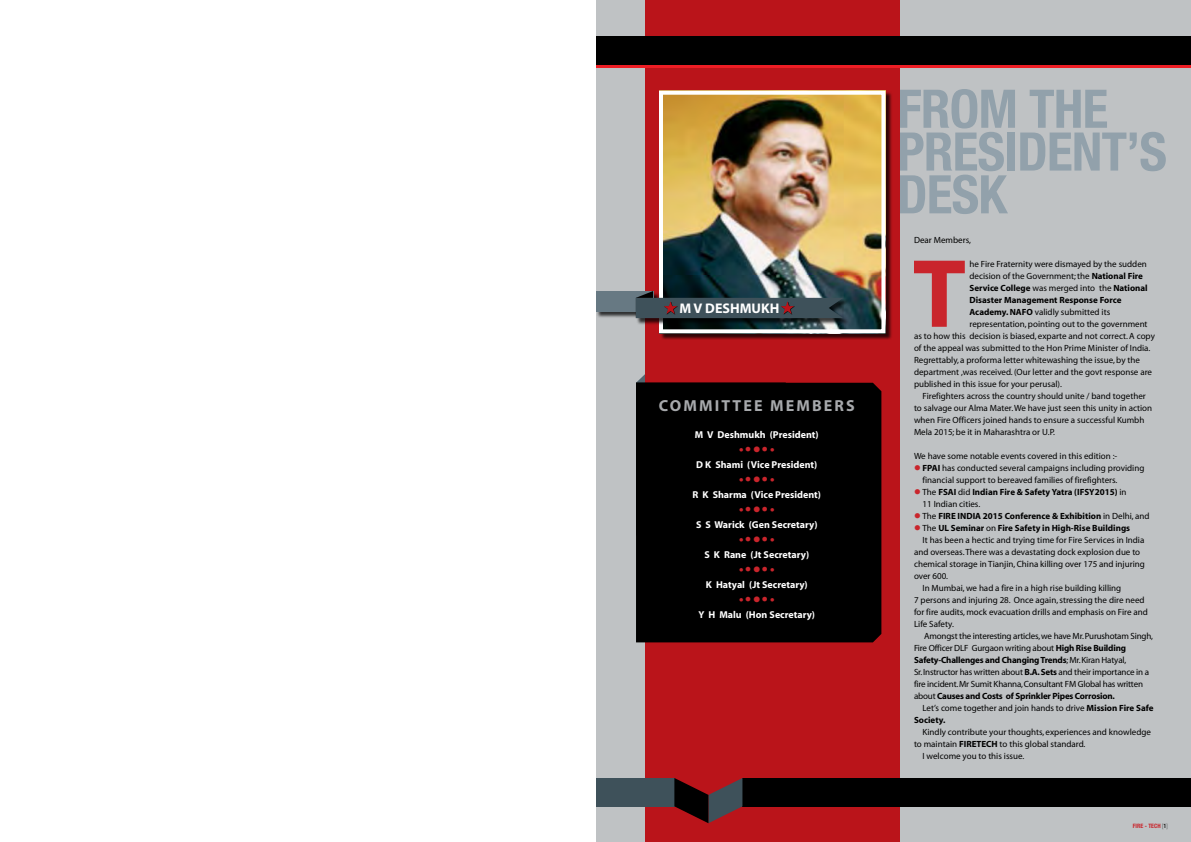
<style>
.page{position:relative;width:1191px;height:842px;background:#fff}
.page>*{position:absolute;margin:0;border:0;box-sizing:border-box;transform-origin:0 0}
.t1{font:700 98px "Myriad";color:#c9252c}
.t2{font:700 condensed 53.2px/42.8px "Helvetica Neue";letter-spacing:-.015em;color:#92a1ab}
.t3{font:700 16px "Myriad";color:#a7a9ac}
.t4{font:700 14px "Myriad";color:#fff}
.t5{font:700 10px "Myriad";color:#fff}
.t6{font:9px/12px "Myriad";color:#000}
.t7{font:700 9px/12px "Myriad";color:#000}
.t8{font:9px "Myriad";letter-spacing:-.02em;color:#000}
.t9{font:700 9px "Myriad";letter-spacing:-.02em;color:#000}
.t10{font:6px "Wingdings";color:#c9252c}
.t11{font:700 condensed 6px "Helvetica Neue";color:#c9252c}
.s1{font-weight:700}
.s2{font-weight:400}
.s3{color:#c9252c}
.s4{font-weight:100;color:#000}
.s5{font-weight:500;color:#000}
</style>
<div class="page">
<div style="left:596px;top:0;width:595px;height:842px;background:#bfc2c4"></div>
<div style="left:645px;top:0;width:255px;height:842px;background:#ba141a"></div>
<div style="left:544px;top:39px;width:647px;height:29px;background:#ed1d24"></div>
<div style="left:544px;top:37px;width:647px;height:28px;background:#000"></div>
<div style="left:742px;top:778px;width:449px;height:28px;background:#000"></div>
<div style="left:595px;top:778px;width:79px;height:28px;background:#3e515a"></div>
<svg style="left:660px;top:778px;width:82px;height:45px"></svg>
<div style="left:660px;top:92px;width:232px;height:248px;background:#000;opacity:.75"></div>
<img style="left:843px;top:96px;width:37px;height:232px">
<div style="left:659px;top:91px;width:226px;height:242px;border:4px solid #fff"></div>
<div style="left:596px;top:292px;width:64px;height:27px;background:#000;opacity:.75"></div>
<div style="left:595px;top:291px;width:58px;height:20px;background:#677983"></div>
<div style="left:637px;top:299px;width:213px;height:26px;background:#000;opacity:.75"></div>
<img style="left:636px;top:82px;width:207px;height:684px">
<div style="left:636px;top:383px;width:245px;height:259px;background:#000"></div>
<div style="left:0;top:0;width:595px;height:842px;background:#fff"></div>
<h3 class="t4" style="left:679px;top:301px;width:101px">M V DESHMUKH</h3>
<h3 class="t3" style="left:659px;top:397px;width:20px">Committee</h3>
<h3 class="t3" style="left:770px;top:397px;width:13px">members</h3>
<p class="t5" style="left:695px;top:429px;width:125px">M V Deshmukh (President)</p>
<p class="t10" style="left:739px;top:447px;width:37px">●●●●●</p>
<p class="t5" style="left:696px;top:459px;width:123px">D K Shami (Vice President)</p>
<p class="t10" style="left:739px;top:477px;width:37px">●●●●●</p>
<p class="t5" style="left:692px;top:489px;width:130px">R K Sharma (Vice President)</p>
<p class="t10" style="left:739px;top:507px;width:37px">●●●●●</p>
<p class="t5" style="left:696px;top:519px;width:123px">S S Warick (Gen Secretary)</p>
<p class="t10" style="left:739px;top:537px;width:37px">●●●●●</p>
<p class="t5" style="left:704px;top:549px;width:106px">S K Rane (Jt Secretary)</p>
<p class="t10" style="left:739px;top:567px;width:37px">●●●●●</p>
<p class="t5" style="left:706px;top:579px;width:103px">K Hatyal (Jt Secretary)</p>
<p class="t10" style="left:739px;top:597px;width:37px">●●●●●</p>
<p class="t5" style="left:698px;top:609px;width:118px">Y H Malu (Hon Secretary)</p>
<h2 class="t2" style="left:897px;top:87px;width:271px">FROM THE<br>PRESIDENT’S<br>DESK</h2>
<p class="t6" style="left:914px;top:234px;width:58px">Dear Members,</p>
<h1 class="t1" style="left:912px;top:243px;width:55px">T</h1>
<p class="t6" style="left:969px;top:258px;width:179px">he Fire Fraternity were dismayed by the sudden</p>
<p class="t6" style="left:969px;top:270px;width:175px">decision of the Government; the <span class="s1">National Fire</span></p>
<p class="t7" style="left:969px;top:282px;width:180px">Service College <span class="s2">was merged into the</span> National</p>
<p class="t7" style="left:969px;top:294px;width:153px">Disaster Management Response Force</p>
<p class="t6" style="left:969px;top:306px;width:142px"><span class="s1">Academy. NAFO</span> validly submitted its</p>
<p class="t6" style="left:969px;top:318px;width:180px">representation, pointing out to the government</p>
<p class="t6" style="left:914px;top:330px;width:242px">as to how this decision is biased, exparte and not correct. A copy</p>
<p class="t6" style="left:914px;top:342px;width:238px">of the appeal was submitted to the Hon Prime Minister of India.</p>
<p class="t6" style="left:914px;top:354px;width:227px">Regrettably, a proforma letter whitewashing the issue, by the</p>
<p class="t6" style="left:914px;top:366px;width:240px">department ,was received. (Our letter and the govt response are</p>
<p class="t6" style="left:914px;top:378px;width:149px">published in this issue for your perusal).</p>
<p class="t6" style="left:922px;top:390px;width:225px">Firefighters across the country should unite / band together</p>
<p class="t6" style="left:914px;top:402px;width:240px">to salvage our Alma Mater. We have just seen this unity in action</p>
<p class="t6" style="left:914px;top:414px;width:232px">when Fire Officers joined hands to ensure a successful Kumbh</p>
<p class="t6" style="left:914px;top:426px;width:143px">Mela 2015; be it in Maharashtra or U.P.</p>
<p class="t6" style="left:914px;top:450px;width:205px">We have some notable events covered in this edition :-</p>
<p class="t6" style="left:922px;top:462px;width:223px;text-indent:-9px"><span class="s3">●</span> <span class="s1">FPAI</span> has conducted several campaigns including providing financial support to bereaved families of firefighters.</p>
<p class="t7" style="left:922px;top:486px;width:205px;text-indent:-9px"><span class="s3">●</span> <span class="s2">The</span> FSAI <span class="s2">did</span> Indian Fire &amp; Safety Yatra (IFSY2015) <span class="s2">in<br>11 Indian cities.</span></p>
<p class="t7" style="left:914px;top:510px;width:237px"><span class="s3">●</span> <span class="s2">The</span> FIRE INDIA 2015 Conference &amp; Exhibition <span class="s2">in Delhi, and</span></p>
<p class="t7" style="left:914px;top:522px;width:218px"><span class="s3">●</span> <span class="s2">The</span> UL Seminar <span class="s2">on</span> Fire Safety in High-Rise Buildings</p>
<p class="t6" style="left:922px;top:534px;width:223px">It has been a hectic and trying time for Fire Services in India</p>
<p class="t6" style="left:914px;top:546px;width:228px">and overseas. There was a devastating dock explosion due to</p>
<p class="t6" style="left:914px;top:558px;width:232px">chemical storage in Tianjin, China killing over 175 and injuring</p>
<p class="t6" style="left:914px;top:570px;width:36px">over 600.</p>
<p class="t6" style="left:922px;top:582px;width:200px">In Mumbai, we had a fire in a high rise building killing</p>
<p class="t6" style="left:914px;top:594px;width:232px">7 persons and injuring 28. Once again, stressing the dire need</p>
<p class="t6" style="left:914px;top:606px;width:235px">for fire audits, mock evacuation drills and emphasis on Fire and</p>
<p class="t6" style="left:914px;top:618px;width:41px">Life Safety.</p>
<p class="t8" style="left:924px;top:631px;width:230px">Amongst the interesting articles, we have Mr. Purushotam Singh,</p>
<p class="t8" style="left:914px;top:643px;width:214px">Fire Officer DLF Gurgaon writing about <span class="s1">High Rise Building</span></p>
<p class="t9" style="left:914px;top:655px;width:214px">Safety-Challenges and Changing Trends<span class="s2">; Mr. Kiran Hatyal,</span></p>
<p class="t8" style="left:914px;top:667px;width:236px">Sr. Instructor has written about <span class="s1">B.A. Sets</span> and their importance in a</p>
<p class="t8" style="left:914px;top:679px;width:230px">fire incident. Mr Sumit Khanna, Consultant FM Global has written</p>
<p class="t9" style="left:914px;top:691px;width:202px"><span class="s2">about</span> Causes and Costs of Sprinkler Pipes Corrosion.</p>
<p class="t6" style="left:922px;top:702px;width:233px">Let’s come together and join hands to drive <span class="s1">Mission Fire Safe</span></p>
<p class="t7" style="left:914px;top:714px;width:33px">Society.</p>
<p class="t6" style="left:922px;top:726px;width:230px">Kindly contribute your thoughts, experiences and knowledge</p>
<p class="t6" style="left:914px;top:738px;width:173px">to maintain <span class="s1">FIRETECH</span> to this global standard.</p>
<p class="t6" style="left:922px;top:750px;width:103px">I welcome you to this issue.</p>
<p class="t11" style="left:1132px;top:822px;width:36px">FIRE - TECH <span class="s4">[</span><span class="s5">1</span><span class="s4">]</span></p>
</div>
